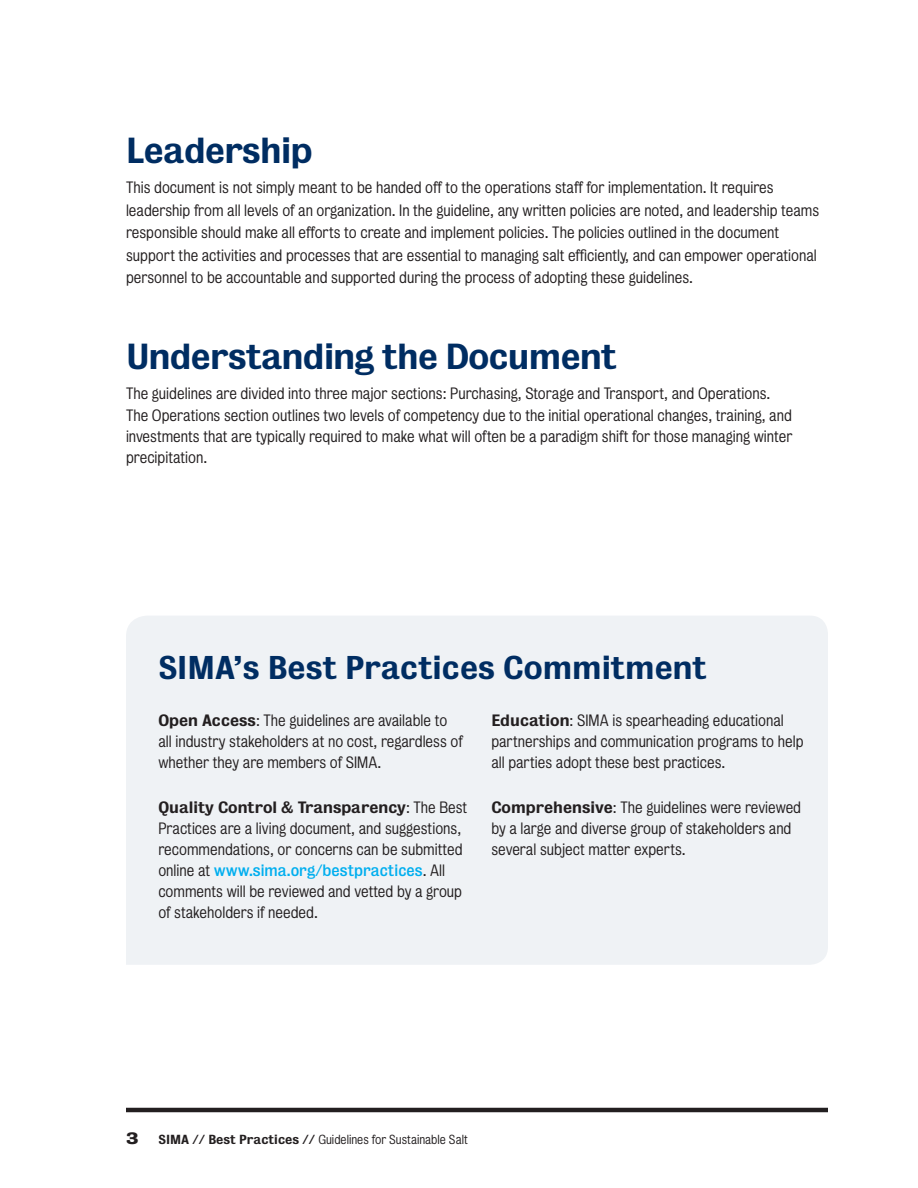
<style>
.page{position:relative;width:918px;height:1188px;background:#fff}
.page>*{position:absolute;margin:0;border:0;box-sizing:border-box;transform-origin:0 0}
.t1{font:33px "Bureau Grotesque Five Five";letter-spacing:-.02em;color:#002d62}
.t2{font:30px "Bureau Grotesque Five Five";color:#002d62}
.t3{font:15px/21px "Bureau Grotesque Five One";color:#231f20}
.t4{font:15px "Bureau Grotesque Five Three";color:#00aeef}
.t5{font:15px "Bureau Grotesque Five Five";color:#231f20}
.t6{font:15px "Bureau Grotesque Seven Nine";color:#231f20}
.t7{font:12px "Bureau Grotesque Five One";color:#231f20}
.s1{font-family:"Bureau Grotesque Five Five"}
.s2{font-family:"Bureau Grotesque Five One"}
.s3{font-family:"Bureau Grotesque Five One";color:#231f20}
</style>
<div class="page">
<hr style="left:126px;top:1108px;width:702px;height:4px;background:#231f20">
<div style="left:126px;top:616px;width:702px;height:349px;background:#eff2f5"></div>
<h1 class="t1" style="left:126px;top:132px;width:188px">Leadership</h1>
<p class="t3" style="left:126px;top:177px;width:695px;line-height:22.5px">This document is not simply meant to be handed off to the operations staff for implementation. It requires leadership from all levels of an organization. In the guideline, any written policies are noted, and leadership teams responsible should make all efforts to create and implement policies. The policies outlined in the document support the activities and processes that are essential to managing salt efficiently, and can empower operational personnel to be accountable and supported during the process of adopting these guidelines.</p>
<h1 class="t1" style="left:126px;top:338px;width:492px">Understanding the Document</h1>
<p class="t3" style="left:126px;top:382px;width:667px;line-height:22.5px">The guidelines are divided into three major sections: Purchasing, Storage and Transport, and Operations.<br>The Operations section outlines two levels of competency due to the initial operational changes, training, and</p>
<p class="t3" style="left:126px;top:426px;width:668px">investments that are typically required to make what will often be a paradigm shift for those managing winter precipitation.</p>
<h2 class="t2" style="left:158px;top:651px;width:550px">SIMA’s Best Practices Commitment</h2>
<p class="t3" style="left:158px;top:710px;width:306px"><span class="s1">Open Access</span>: The guidelines are available to all industry stakeholders at no cost, regardless of whether they are members of SIMA.</p>
<p class="t5" style="left:158px;top:798px;width:310px">Quality Control &amp; Transparency<span class="s2">: The Best</span></p>
<p class="t3" style="left:158px;top:818px;width:306px">Practices are a living document, and suggestions, recommendations, or concerns can be submitted</p>
<p class="t4" style="left:158px;top:861px;width:288px"><span class="s3">online at</span> www.sima.org/bestpractices<span class="s3">. All</span></p>
<p class="t3" style="left:158px;top:881px;width:305px">comments will be reviewed and vetted by a group of stakeholders if needed.</p>
<p class="t3" style="left:491px;top:710px;width:314px"><span class="s1">Education</span>: SIMA is spearheading educational partnerships and communication programs to help all parties adopt these best practices.</p>
<p class="t3" style="left:491px;top:797px;width:311px"><span class="s1">Comprehensive</span>: The guidelines were reviewed by a large and diverse group of stakeholders and several subject matter experts.</p>
<p class="t6" style="left:126px;top:1129px;width:14px">3</p>
<p class="t7" style="left:159px;top:1132px;width:311px"><span class="s1">SIMA // Best Practices //</span> Guidelines for Sustainable Salt</p>
</div>
